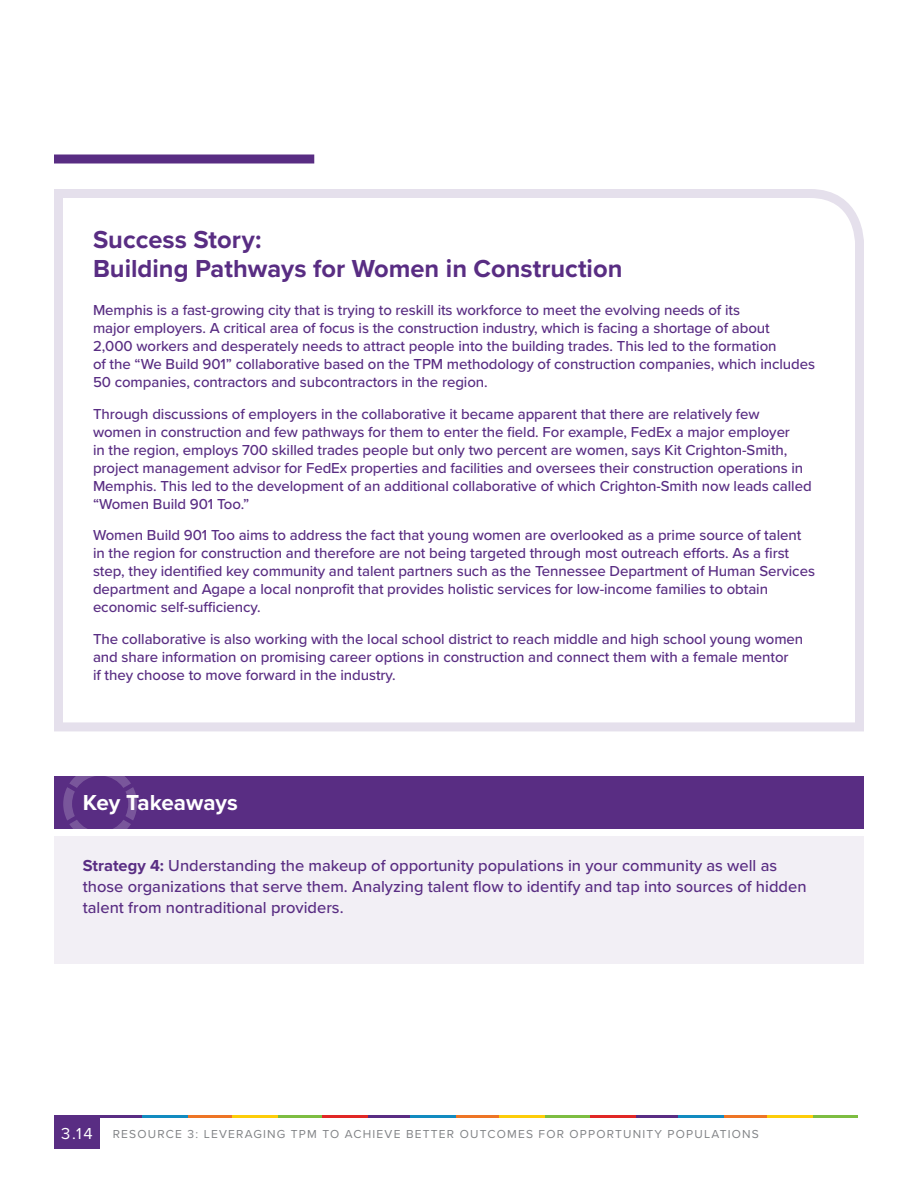
<style>
.page{position:relative;width:918px;height:1188px;background:#fff}
.page>*{position:absolute;margin:0;border:0;box-sizing:border-box;transform-origin:0 0}
._2_subhead_1{font:700 25.5px "Proxima Nova";color:#592d83}
._2_subhead_1-2{font:700 22.5px "Proxima Nova";color:#fff}
.Key_Takeaway_Descrip{font:500 16.5px/21px "Proxima Nova";color:#592d83}
.Case_Study{font:500 15px/18px "Proxima Nova";letter-spacing:-.005em;color:#592d83}
.t1{font:12px "Proxima Nova";letter-spacing:.1em;color:#818386}
.s1{font-weight:700}
.s2{font-size:16.5px;color:#fff}
</style>
<div class="page">
<div style="left:54px;top:1115px;width:46px;height:34px;background:#592d83"></div>
<hr style="left:276px;top:1115px;width:46px;height:3px;background:#7dbd41">
<hr style="left:187px;top:1115px;width:46px;height:3px;background:#ee7525">
<hr style="left:99px;top:1115px;width:45px;height:3px;background:#592d83">
<hr style="left:232px;top:1115px;width:46px;height:3px;background:#fdcd09">
<hr style="left:143px;top:1115px;width:45px;height:3px;background:#128bc0">
<hr style="left:544px;top:1115px;width:46px;height:3px;background:#7dbd41">
<hr style="left:455px;top:1115px;width:46px;height:3px;background:#ee7525">
<hr style="left:367px;top:1115px;width:45px;height:3px;background:#592d83">
<hr style="left:500px;top:1115px;width:45px;height:3px;background:#fdcd09">
<hr style="left:410px;top:1115px;width:46px;height:3px;background:#128bc0">
<hr style="left:322px;top:1115px;width:46px;height:3px;background:#e12725">
<hr style="left:812px;top:1115px;width:46px;height:3px;background:#7dbd41">
<hr style="left:723px;top:1115px;width:45px;height:3px;background:#ee7525">
<hr style="left:634px;top:1115px;width:46px;height:3px;background:#592d83">
<hr style="left:767px;top:1115px;width:46px;height:3px;background:#fdcd09">
<hr style="left:678px;top:1115px;width:46px;height:3px;background:#128bc0">
<hr style="left:590px;top:1115px;width:45px;height:3px;background:#e12725">
<div style="left:54px;top:154px;width:260px;height:10px;background:#592d83"></div>
<svg style="left:54px;top:189px;width:810px;height:543px"></svg>
<div style="left:54px;top:776px;width:810px;height:53px;background:#592d83"></div>
<svg style="left:63px;top:776px;width:74px;height:53px"></svg>
<div style="left:54px;top:837px;width:810px;height:127px;background:#f2eff5"></div>
<p class="_2_subhead_1" style="left:93px;top:221px;width:170px">Success Story:</p>
<p class="_2_subhead_1" style="left:93px;top:249px;width:531px">Building Pathways for Women in Construction</p>
<p class="Case_Study" style="left:93px;top:301px;width:724px">Memphis is a fast-growing city that is trying to reskill its workforce to meet the evolving needs of its<br>major employers. A critical area of focus is the construction industry, which is facing a shortage of about<br>2,000 workers and desperately needs to attract people into the building trades. This led to the formation<br>of the “We Build 901” collaborative based on the TPM methodology of construction companies, which includes 50 companies, contractors and subcontractors in the region.</p>
<p class="Case_Study" style="left:93px;top:404px;width:720px">Through discussions of employers in the collaborative it became apparent that there are relatively few women in construction and few pathways for them to enter the field. For example, FedEx a major employer<br>in the region, employs 700 skilled trades people but only two percent are women, says Kit Crighton-Smith, project management advisor for FedEx properties and facilities and oversees their construction operations in Memphis. This led to the development of an additional collaborative of which Crighton-Smith now leads called “Women Build 901 Too.”</p>
<p class="Case_Study" style="left:93px;top:526px;width:724px">Women Build 901 Too aims to address the fact that young women are overlooked as a prime source of talent in the region for construction and therefore are not being targeted through most outreach efforts. As a first step, they identified key community and talent partners such as the Tennessee Department of Human Services department and Agape a local nonprofit that provides holistic services for low-income families to obtain economic self-sufficiency.</p>
<p class="Case_Study" style="left:93px;top:629px;width:712px">The collaborative is also working with the local school district to reach middle and high school young women and share information on promising career options in construction and connect them with a female mentor<br>if they choose to move forward in the industry.</p>
<p class="_2_subhead_1-2" style="left:83px;top:786px;width:157px">Key Takeaways</p>
<p class="Key_Takeaway_Descrip" style="left:83px;top:854px;width:725px"><span class="s1">Strategy 4:</span> Understanding the makeup of opportunity populations in your community as well as those organizations that serve them. Analyzing talent flow to identify and tap into sources of hidden talent from nontraditional providers.</p>
<p class="t1" style="left:61px;top:1125px;width:699px"><span class="s2">3.14</span> RESOURCE 3: LEVERAGING TPM TO ACHIEVE BETTER OUTCOMES FOR OPPORTUNITY POPULATIONS</p>
</div>
